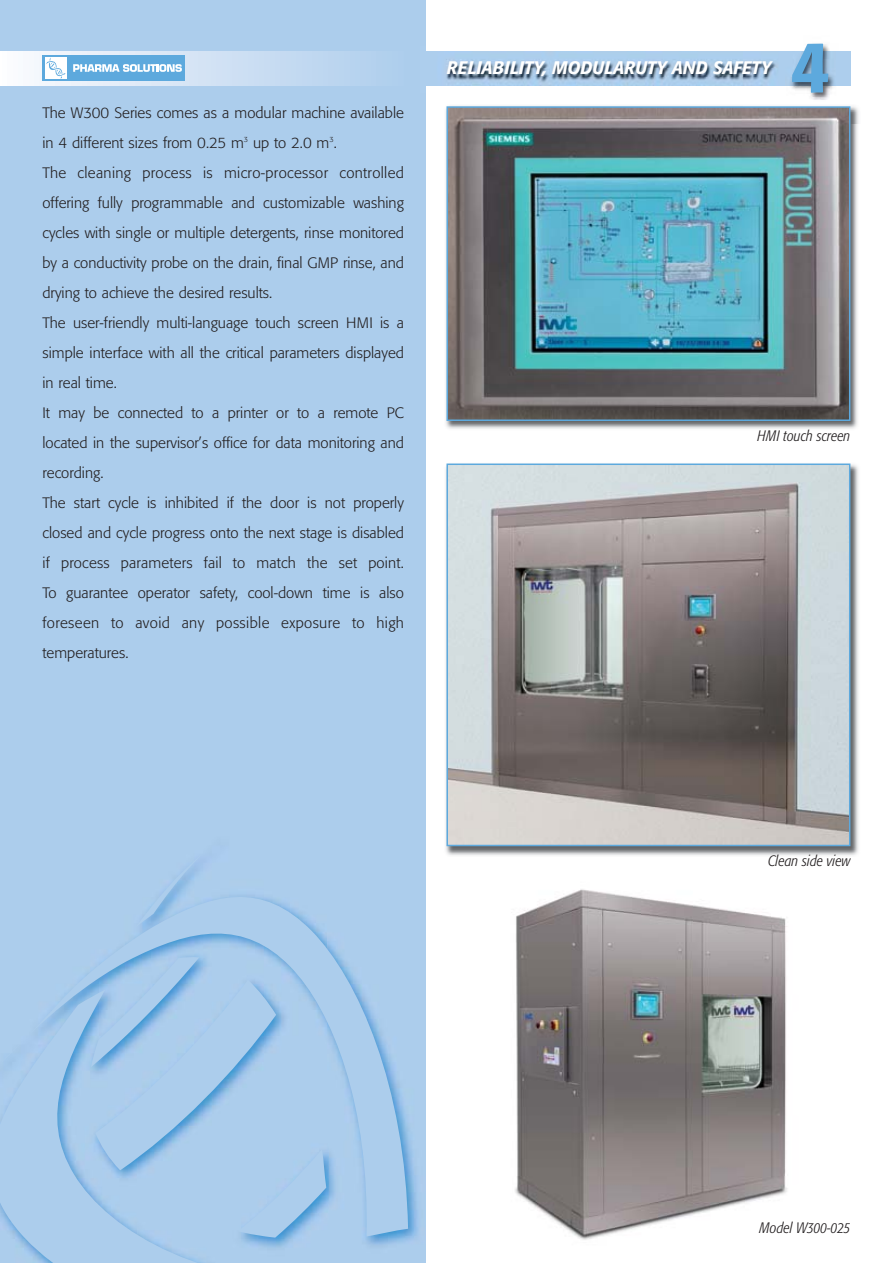
<style>
.page{position:relative;width:893px;height:1263px;background:#fff}
.page>*{position:absolute;margin:0;border:0;box-sizing:border-box;transform-origin:0 0}
.t1{font:500 72px "Formata";color:#5da9dd}
.t2{font:italic 500 18px "Formata";color:#fff;scale:.94 1}
.t3{font:300 15px/30px "Formata";color:#231f20}
.t4{font:italic 300 condensed 15px "Formata";color:#231f20}
</style>
<div class="page">
<div style="left:0;top:0;width:425px;height:1263px;background:#accdec"></div>
<svg style="left:0;top:862px;width:418px;height:401px"></svg>
<div style="left:0;top:51px;width:404px;height:34px;background:linear-gradient(to right,#f9fafd,#afcdec)"></div>
<img style="left:785px;top:44px;width:66px;height:56px">
<img style="left:425px;top:51px;width:425px;height:34px">
<div style="left:43px;top:55px;width:142px;height:26px;background:#5da9dd"></div>
<div style="left:45px;top:57px;width:22px;height:22px;background:#fff"></div>
<svg style="left:46px;top:57px;width:20px;height:22px"></svg>
<svg style="left:73px;top:64px;width:109px;height:8px"></svg>
<img style="left:445px;top:106px;width:414px;height:323px">
<img style="left:449px;top:109px;width:398px;height:309px">
<div style="left:446px;top:106px;width:404px;height:315px;border:2px solid #5da9dd"></div>
<img style="left:445px;top:463px;width:414px;height:393px">
<img style="left:449px;top:466px;width:398px;height:377px">
<div style="left:446px;top:463px;width:404px;height:383px;border:2px solid #5da9dd"></div>
<img style="left:515px;top:889px;width:272px;height:351px">
<p class="t3" style="left:43px;top:99px;width:363px">The W300 Series comes as a modular machine available in 4 different sizes from 0.25 m<sup>3</sup> up to 2.0 m<sup>3</sup>.<br>The cleaning process is micro-processor controlled offering fully programmable and customizable washing cycles with single or multiple detergents, rinse monitored by a conductivity probe on the drain, final GMP rinse, and drying to achieve the desired results.<br>The user-friendly multi-language touch screen HMI is a simple interface with all the critical parameters displayed in real time.<br>It may be connected to a printer or to a remote PC located in the supervisor’s office for data monitoring and recording.<br>The start cycle is inhibited if the door is not properly closed and cycle progress onto the next stage is disabled if process parameters fail to match the set point.<br>To guarantee operator safety, cool-down time is also foreseen to avoid any possible exposure to high temperatures.</p>
<p class="t2" style="left:447px;top:60px;width:347px">RELIABILITY, MODULARUTY AND SAFETY</p>
<h1 class="t1" style="left:789px;top:35px;width:43px">4</h1>
<p class="t4" style="left:757px;top:430px;width:95px">HMI touch screen</p>
<p class="t4" style="left:768px;top:855px;width:84px">Clean side view</p>
<p class="t4" style="left:760px;top:1221px;width:92px">Model W300-025</p>
</div>
